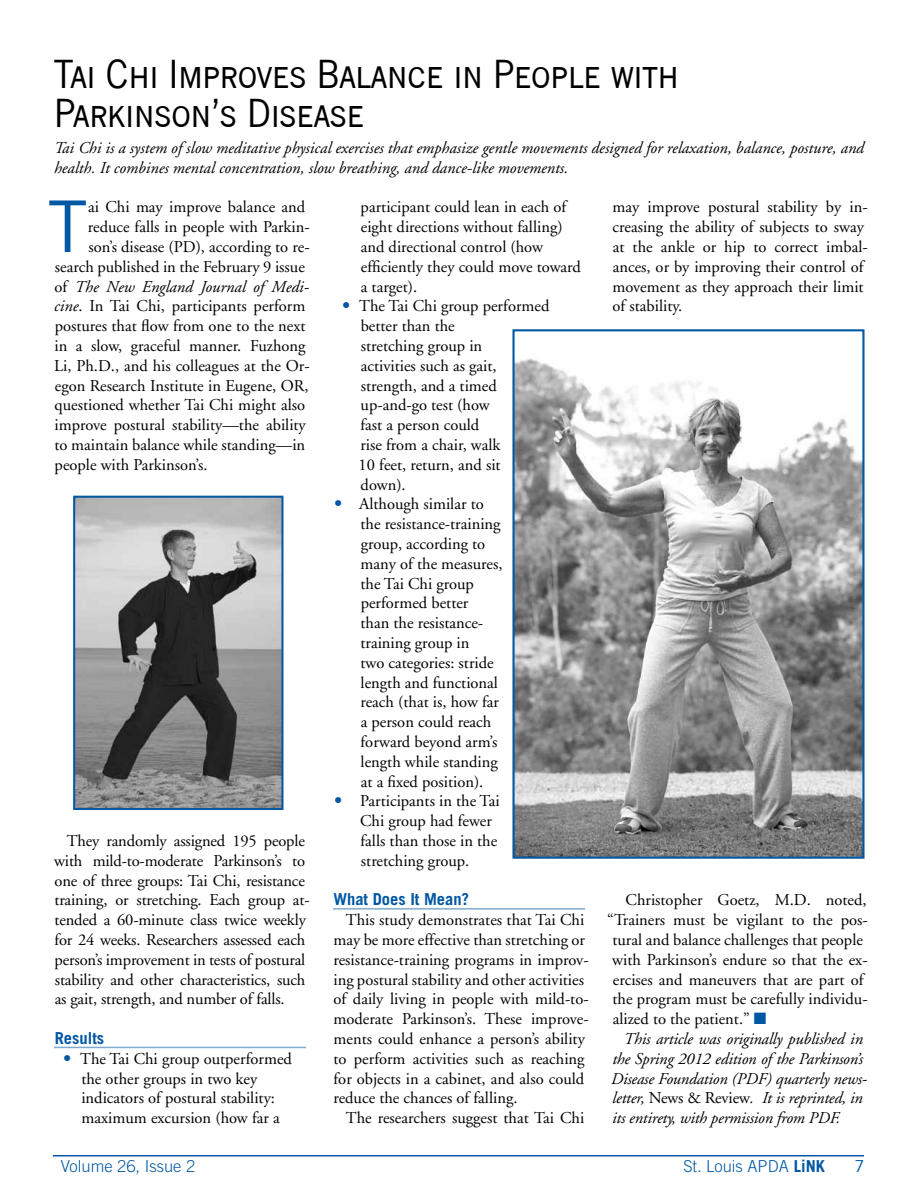
<style>
.page{position:relative;width:918px;height:1188px;background:#fff}
.page>*{position:absolute;margin:0;border:0;box-sizing:border-box;transform-origin:0 0}
.t1{font:71.4px "Trade Gothic LT Std";color:#0057a4}
.t2{font:42px/39px "News Got SCT";color:#000}
.t3{font:16.5px/19.8px "Adobe Garamond";color:#000}
.t4{font:italic 16.5px/19.8px "Adobe Garamond";color:#000}
.t5{font:300 16.5px "Trade Gothic LT Std";color:#0057a4}
.t6{font:700 16.5px "Trade Gothic LT Std";color:#0057a4}
.t7{font:16.5px "Trade Gothic LT Std";color:#0057a4}
.s1{font-style:normal}
.s2{font-style:italic}
.s3{font-family:"Trade Gothic LT Std";color:#0057a4}
.s4{color:#0057a4}
.s5{font-weight:700}
</style>
<div class="page">
<hr style="left:53px;top:1155px;width:811px;height:1px;background:#0057a4">
<hr style="left:54px;top:1047px;width:252px;height:1px;background:#80abd1">
<hr style="left:333px;top:908px;width:252px;height:2px;background:#80abd1">
<img style="left:515px;top:358px;width:347px;height:498px">
<div style="left:512px;top:329px;width:353px;height:530px;border:2px solid #0057a4"></div>
<img style="left:76px;top:499px;width:204px;height:308px">
<div style="left:73px;top:496px;width:210px;height:314px;border:2px solid #0057a4"></div>
<h2 class="t2" style="left:54px;top:56px;width:626px">Tai Chi Improves Balance in People with<br>Parkinson’s Disease</h2>
<p class="t4" style="left:54px;top:138px;width:812px">Tai Chi is a system of slow meditative physical exercises that emphasize gentle movements designed for relaxation, balance, posture, and health. It combines mental concentration, slow breathing, and dance-like movements.</p>
<h1 class="t1" style="left:48px;top:183px;width:41px">T</h1>
<p class="t3" style="left:88px;top:198px;width:219px">ai Chi may improve balance and</p>
<p class="t3" style="left:88px;top:217px;width:223px">reduce falls in people with Parkin-</p>
<p class="t3" style="left:88px;top:237px;width:223px">son’s disease (PD), according to re-</p>
<p class="t3" style="left:55px;top:257px;width:251px">search published in the February 9 issue</p>
<p class="t4" style="left:55px;top:277px;width:256px"><span class="s1">of</span> The New England Journal of Medi-</p>
<p class="t3" style="left:54px;top:297px;width:253px"><span class="s2">cine</span>. In Tai Chi, participants perform</p>
<p class="t3" style="left:55px;top:316px;width:253px">postures that flow from one to the next</p>
<p class="t3" style="left:54px;top:336px;width:253px">in a slow, graceful manner. Fuzhong</p>
<p class="t3" style="left:54px;top:356px;width:257px">Li, Ph.D., and his colleagues at the Or-</p>
<p class="t3" style="left:55px;top:376px;width:255px">egon Research Institute in Eugene, OR,</p>
<p class="t3" style="left:55px;top:396px;width:252px">questioned whether Tai Chi might also</p>
<p class="t3" style="left:54px;top:415px;width:253px">improve postural stability—the ability</p>
<p class="t3" style="left:54px;top:435px;width:252px">to maintain balance while standing—in</p>
<p class="t3" style="left:55px;top:455px;width:154px">people with Parkinson’s.</p>
<p class="t3" style="left:54px;top:831px;width:257px;text-indent:13px">They randomly assigned 195 people with mild-to-moderate Parkinson’s to one of three groups: Tai Chi, resistance training, or stretching. Each group at&shy;tended a 60-minute class twice weekly for 24 weeks. Researchers assessed each person’s improvement in tests of postural stability and other characteristics, such as gait, strength, and number of falls.</p>
<p class="t6" style="left:55px;top:1028px;width:51px">Results</p>
<p class="t3" style="left:81px;top:1049px;width:212px;text-indent:-18px"><span class="s3">•</span> The Tai Chi group outperformed the other groups in two key indicators of postural stability: maximum excursion (how far a</p>
<p class="t3" style="left:361px;top:198px;width:222px">participant could lean in each of eight directions without falling) and directional control (how efficiently they could move toward a target).</p>
<p class="t3" style="left:359px;top:297px;width:192px;text-indent:-16px"><span class="s3">•</span> The Tai Chi group performed better than the<br>stretching group in<br>activities such as gait, strength, and a timed up-and-go test (how<br>fast a person could<br>rise from a chair, walk<br>10 feet, return, and sit down).</p>
<p class="t3" style="left:360px;top:495px;width:144px;text-indent:-26px"><span class="s3">•</span> Although similar to the resistance-training group, according to many of the measures, the Tai Chi group performed better<br>than the resistance&shy;training group in<br>two categories: stride length and functional reach (that is, how far a person could reach forward beyond arm’s length while standing at a fixed position).</p>
<p class="t3" style="left:360px;top:792px;width:141px;text-indent:-26px"><span class="s3">•</span> Participants in the Tai<br>Chi group had fewer falls than those in the stretching group.</p>
<p class="t6" style="left:333px;top:889px;width:137px">What Does It Mean?</p>
<p class="t3" style="left:333px;top:910px;width:257px;text-indent:12px">This study demonstrates that Tai Chi may be more effective than stretching or resistance-training programs in improv&shy;ing postural stability and other activities of daily living in people with mild-to&shy;moderate Parkinson’s. These improve&shy;ments could enhance a person’s ability to perform activities such as reaching for objects in a cabinet, and also could reduce the chances of falling.</p>
<p class="t3" style="left:346px;top:1108px;width:240px">The researchers suggest that Tai Chi</p>
<p class="t3" style="left:613px;top:198px;width:257px">may improve postural stability by in&shy;creasing the ability of subjects to sway at the ankle or hip to correct imbal&shy;ances, or by improving their control of movement as they approach their limit of stability.</p>
<p class="t3" style="left:626px;top:891px;width:243px">Christopher Goetz, M.D. noted,</p>
<p class="t3" style="left:607px;top:910px;width:262px">“Trainers must be vigilant to the pos-</p>
<p class="t3" style="left:612px;top:930px;width:252px">tural and balance challenges that people</p>
<p class="t3" style="left:612px;top:950px;width:257px">with Parkinson’s endure so that the ex-</p>
<p class="t3" style="left:613px;top:970px;width:252px">ercises and maneuvers that are part of</p>
<p class="t3" style="left:612px;top:990px;width:257px">the program must be carefully individu-</p>
<p class="t3" style="left:613px;top:1009px;width:155px">alized to the patient.” <span class="s4">■</span></p>
<p class="t4" style="left:624px;top:1029px;width:241px">This article was originally published in</p>
<p class="t4" style="left:612px;top:1049px;width:252px">the Spring 2012 edition of the Parkinson’s</p>
<p class="t4" style="left:611px;top:1069px;width:258px">Disease Foundation (PDF) quarterly news-</p>
<p class="t4" style="left:612px;top:1089px;width:252px">letter, <span class="s1">News &amp; Review</span>. It is reprinted, in</p>
<p class="t4" style="left:612px;top:1109px;width:229px">its entirety, with permission from PDF.</p>
<p class="t5" style="left:61px;top:1156px;width:136px">Volume 26, Issue 2</p>
<p class="t5" style="left:683px;top:1156px;width:143px">St. Louis APDA <span class="s5">LiNK</span></p>
<p class="t7" style="left:855px;top:1156px;width:12px">7</p>
</div>
